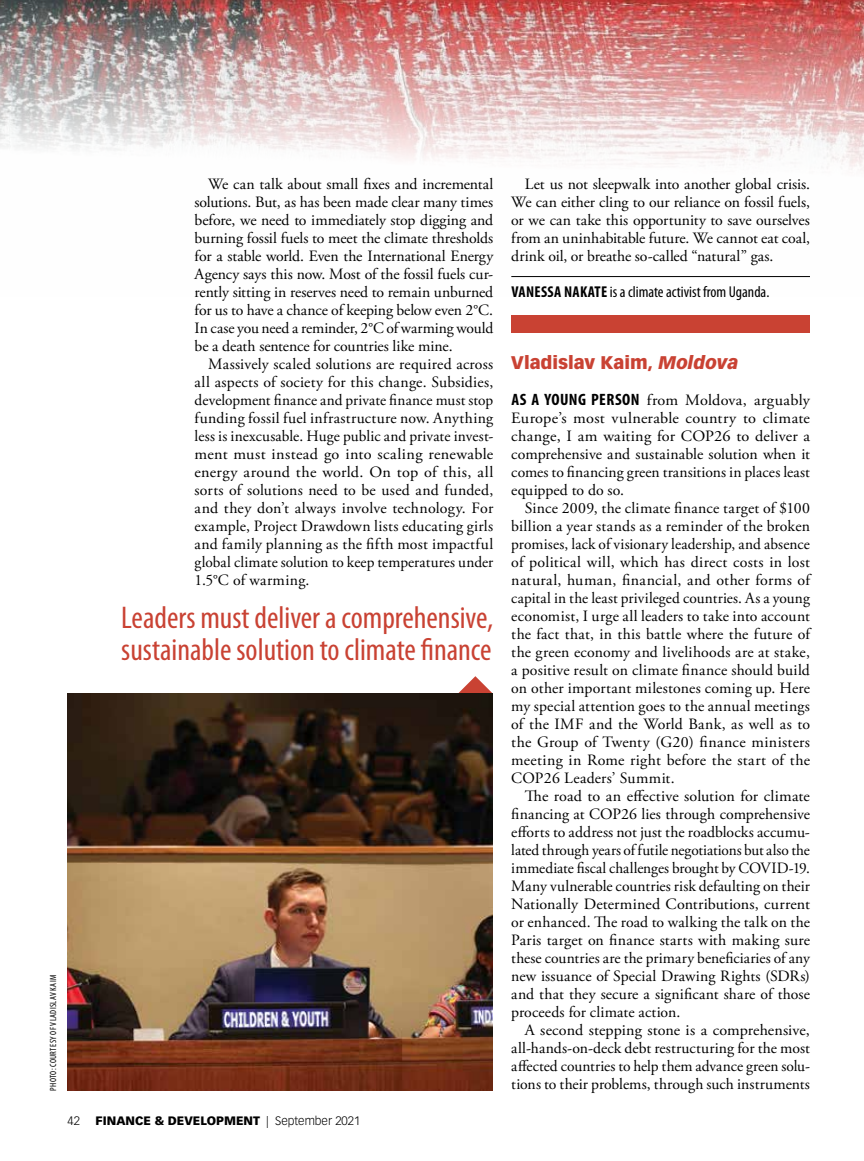
<style>
.page{position:relative;width:864px;height:1161px;background:#fff}
.page>*{position:absolute;margin:0;border:0;box-sizing:border-box;transform-origin:0 0}
.t1{font:condensed 31.5px/31.5px "Myriad Pro";color:#c94233}
.t2{font:900 18px "Vectora LT Std";letter-spacing:-.005em;color:#c94233}
.t3{font:15.75px/18px "Adobe Garamond Pro";letter-spacing:.005em;color:#000;text-align:justify}
.t4{font:condensed 15.75px "Myriad Pro";color:#000}
.t5{font:900 12px "Vectora LT Std";color:#000}
.t6{font:300 12px "Vectora LT Std";color:#000}
.t7{font:condensed 9px "Myriad Pro";letter-spacing:.04em;color:#000}
.s1{font-weight:300}
.s2{font-weight:700}
.s3{font-style:italic}
.s4{font-family:"Myriad Pro";font-weight:700;font-stretch:condensed;font-size:16.5px}
</style>
<div class="page">
<img style="left:0;top:0;width:864px;height:278px">
<hr style="left:511px;top:276px;width:299px;height:1px;background:#000">
<img style="left:68px;top:693px;width:424px;height:398px">
<div style="left:512px;top:315px;width:298px;height:18px;background:#c94233"></div>
<svg style="left:459px;top:676px;width:33px;height:17px"></svg>
<p class="t3" style="left:195px;top:176px;width:300px;text-indent:14px">We can talk about small fixes and incremental solutions. But, as has been made clear many times before, we need to immediately stop digging and burning fossil fuels to meet the climate thresholds for a stable world. Even the International Energy Agency says this now. Most of the fossil fuels cur&shy;rently sitting in reserves need to remain unburned for us to have a chance of keeping below even 2°C.<br>In case you need a reminder, 2°C of warming would be a death sentence for countries like mine.</p>
<p class="t3" style="left:195px;top:356px;width:300px;text-indent:13px">Massively scaled solutions are required across all aspects of society for this change. Subsidies, development finance and private finance must stop funding fossil fuel infrastructure now. Anything less is inexcusable. Huge public and private invest&shy;ment must instead go into scaling renewable energy around the world. On top of this, all sorts of solutions need to be used and funded, and they don’t always involve technology. For example, Project Drawdown lists educating girls and family planning as the fifth most impactful global climate solution to keep temperatures under 1.5°C of warming.</p>
<h1 class="t1" style="left:121px;top:603px;width:374px">Leaders must deliver a comprehensive, sustainable solution to climate finance</h1>
<p class="t7" style="left:48px;top:1091px;width:117px;rotate:-90deg">PHOTO: COURTESY OF VLADISLAV KAIM</p>
<p class="t6" style="left:68px;top:1114px;width:14px">42</p>
<p class="t5" style="left:96px;top:1113px;width:266px">FINANCE &amp; DEVELOPMENT <span class="s1">| September 2021</span></p>
<p class="t3" style="left:511px;top:176px;width:300px;text-indent:13px">Let us not sleepwalk into another global crisis.<br>We can either cling to our reliance on fossil fuels, or we can take this opportunity to save ourselves from an uninhabitable future. We cannot eat coal, drink oil, or breathe so-called “natural” gas.</p>
<p class="t4" style="left:511px;top:283px;width:259px"><span class="s2">VANESSA NAKATE</span> is a climate activist from Uganda.</p>
<p class="t2" style="left:511px;top:351px;width:229px">Vladislav Kaim, <span class="s3">Moldova</span></p>
<p class="t3" style="left:511px;top:392px;width:300px"><span class="s4">AS A YOUNG PERSON</span> from Moldova, arguably Europe’s most vulnerable country to climate change, I am waiting for COP26 to deliver a comprehensive and sustainable solution when it comes to financing green transitions in places least equipped to do so.</p>
<p class="t3" style="left:511px;top:500px;width:300px;text-indent:13px">Since 2009, the climate finance target of $100 billion a year stands as a reminder of the broken promises, lack of visionary leadership, and absence of political will, which has direct costs in lost natural, human, financial, and other forms of capital in the least privileged countries. As a young economist, I urge all leaders to take into account the fact that, in this battle where the future of the green economy and livelihoods are at stake, a positive result on climate finance should build on other important milestones coming up. Here my special attention goes to the annual meetings of the IMF and the World Bank, as well as to the Group of Twenty (G20) finance ministers meeting in Rome right before the start of the COP26 Leaders’ Summit.</p>
<p class="t3" style="left:511px;top:788px;width:300px;text-indent:14px">The road to an effective solution for climate financing at COP26 lies through comprehensive efforts to address not just the roadblocks accumu&shy;lated through years of futile negotiations but also the immediate fiscal challenges brought by COVID-19.<br>Many vulnerable countries risk defaulting on their Nationally Determined Contributions, current or enhanced. The road to walking the talk on the Paris target on finance starts with making sure these countries are the primary beneficiaries of any new issuance of Special Drawing Rights (SDRs) and that they secure a significant share of those proceeds for climate action.</p>
<p class="t3" style="left:511px;top:1022px;width:300px;text-indent:14px">A second stepping stone is a comprehensive, all-hands-on-deck debt restructuring for the most affected countries to help them advance green solu&shy;tions to their problems, through such instruments</p>
</div>
